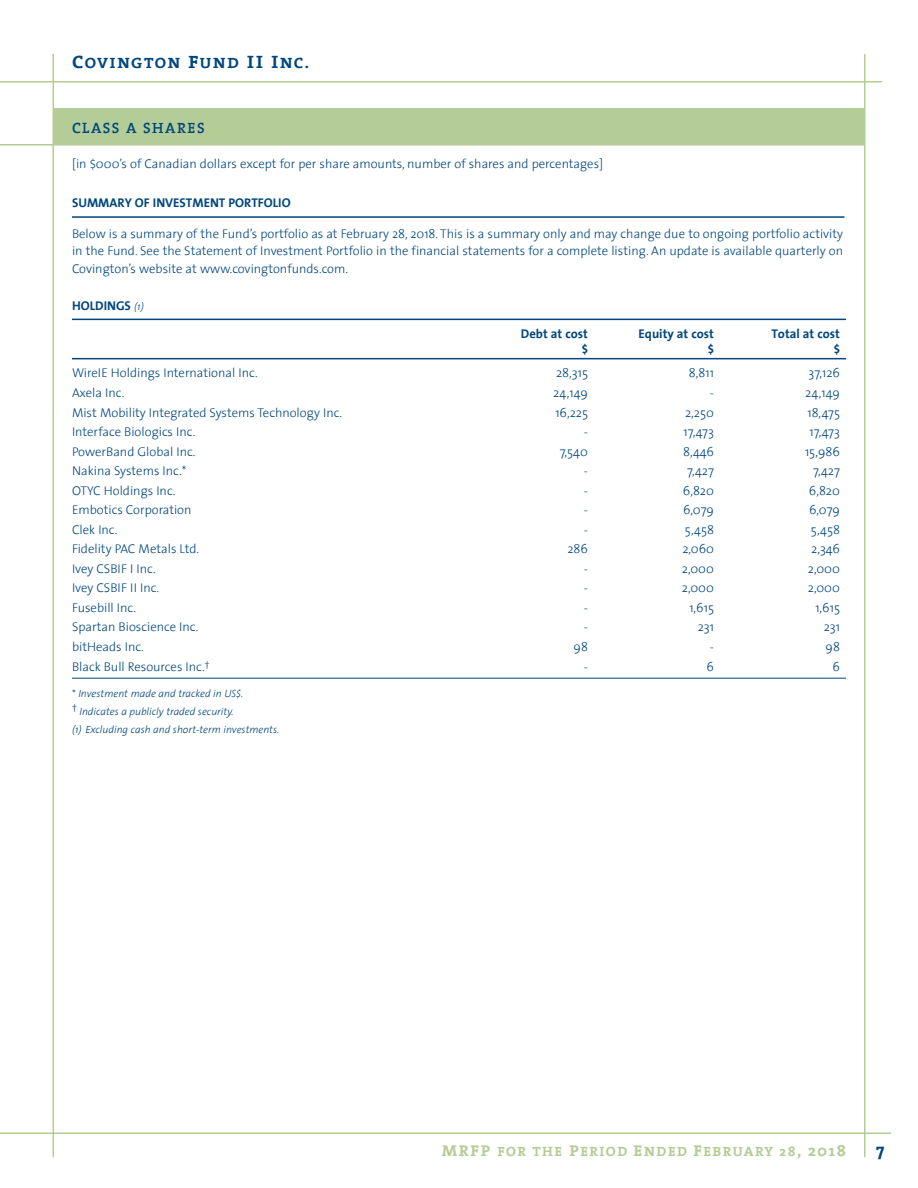
<style>
.page{position:relative;width:918px;height:1188px;background:#fff}
.page>*{position:absolute;margin:0;border:0;box-sizing:border-box;transform-origin:0 0}
.t1{font:700 18px "The Serif";color:#00467e}
.t2{font:700 15px "The Serif";letter-spacing:.1em;color:#00467e;scale:1.08 1}
.Cov_Heading{font:600 15px "The Serif";letter-spacing:.1em;color:#00467e}
.t3{font:700 13.5px "The Serif";letter-spacing:.1em;color:#b4cc95;scale:1.05 1}
.Cov_MRFP_Mice_Type{font:300 12.75px/17.2px "The Sans";color:#00467e;text-align:justify}
.Cov_MRFP_Body_Copy{font:300 12.75px "The Sans";color:#00467e}
.Cov_MRFP_Mice_Type-2{font:700 12.75px "The Sans";color:#00467e}
.Cov_MRFP_Body_Headin{font:700 12.75px "The Sans";color:#00467e}
.CSAR_Mice_Type{font:italic 300 10.5px "The Sans";color:#00467e}
.Cov_MRFP_Mice_Type-3{font:italic 300 10.5px "The Sans";color:#00467e}
.s1{font-size:18px}
.s2{font-weight:300;font-style:italic;font-size:10.5px}
.s3{font-style:normal}
.s4{font-size:15.75px}
</style>
<div class="page">
<hr style="left:52px;top:54px;width:2px;height:1103px;background:#b4cc95">
<hr style="left:864px;top:54px;width:2px;height:1103px;background:#b4cc95">
<hr style="left:0;top:81px;width:882px;height:1px;background:#b4cc95">
<hr style="left:0;top:144px;width:865px;height:2px;background:#b4cc95">
<hr style="left:0;top:1132px;width:891px;height:2px;background:#b4cc95">
<div style="left:53px;top:108px;width:812px;height:37px;background:#b4cc95"></div>
<hr style="left:72px;top:216px;width:772px;height:2px;background:#00467e">
<hr style="left:72px;top:319px;width:396px;height:1px;background:#00467e">
<hr style="left:468px;top:319px;width:126px;height:1px;background:#00467e">
<hr style="left:594px;top:319px;width:126px;height:1px;background:#00467e">
<hr style="left:720px;top:319px;width:126px;height:1px;background:#00467e">
<hr style="left:72px;top:678px;width:396px;height:1px;background:#00467e">
<hr style="left:468px;top:678px;width:126px;height:1px;background:#00467e">
<hr style="left:594px;top:678px;width:126px;height:1px;background:#00467e">
<hr style="left:720px;top:678px;width:126px;height:1px;background:#00467e">
<hr style="left:72px;top:358px;width:396px;height:1px;background:#00467e">
<hr style="left:468px;top:358px;width:126px;height:1px;background:#00467e">
<hr style="left:594px;top:358px;width:126px;height:1px;background:#00467e">
<hr style="left:720px;top:358px;width:126px;height:1px;background:#00467e">
<p class="t2" style="left:72px;top:50px;width:221px"><span class="s1">C</span>OVINGTON <span class="s1">F</span>UND <span class="s1">II I</span>NC.</p>
<p class="Cov_Heading" style="left:72px;top:115px;width:134px">CLASS A SHARES</p>
<p class="Cov_MRFP_Body_Copy" style="left:72px;top:153px;width:533px">[in $000’s of Canadian dollars except for per share amounts, number of shares and percentages]</p>
<p class="Cov_MRFP_Body_Headin" style="left:72px;top:192px;width:220px">SUMMARY OF INVESTMENT PORTFOLIO</p>
<p class="Cov_MRFP_Mice_Type" style="left:72px;top:225px;width:773px">Below is a summary of the Fund’s portfolio as at February 28, 2018. This is a summary only and may change due to ongoing portfolio activity in the Fund. See the Statement of Investment Portfolio in the financial statements for a complete listing. An update is available quarterly on Covington’s website at www.covingtonfunds.com.</p>
<p class="Cov_MRFP_Mice_Type-2" style="left:72px;top:295px;width:73px">HOLDINGS <span class="s2">(1)</span></p>
<p class="Cov_MRFP_Mice_Type-2" style="left:521px;top:323px;width:69px">Debt at cost</p>
<p class="Cov_MRFP_Mice_Type-2" style="left:582px;top:338px;width:8px">$</p>
<p class="Cov_MRFP_Mice_Type-2" style="left:771px;top:323px;width:70px">Total at cost</p>
<p class="Cov_MRFP_Mice_Type-2" style="left:834px;top:338px;width:8px">$</p>
<p class="Cov_MRFP_Mice_Type-2" style="left:639px;top:323px;width:77px">Equity at cost</p>
<p class="Cov_MRFP_Mice_Type-2" style="left:708px;top:338px;width:8px">$</p>
<p class="Cov_MRFP_Mice_Type" style="left:72px;top:363px;width:187px">WireIE Holdings International Inc.</p>
<p class="Cov_MRFP_Mice_Type" style="left:556px;top:363px;width:33px">28,315</p>
<p class="Cov_MRFP_Mice_Type" style="left:689px;top:363px;width:27px">8,811</p>
<p class="Cov_MRFP_Mice_Type" style="left:809px;top:363px;width:33px">37,126</p>
<p class="Cov_MRFP_Mice_Type" style="left:72px;top:384px;width:54px">Axela Inc.</p>
<p class="Cov_MRFP_Mice_Type" style="left:553px;top:384px;width:36px">24,149</p>
<p class="Cov_MRFP_Mice_Type" style="left:710px;top:384px;width:6px">-</p>
<p class="Cov_MRFP_Mice_Type" style="left:805px;top:384px;width:36px">24,149</p>
<p class="Cov_MRFP_Mice_Type" style="left:72px;top:403px;width:272px">Mist Mobility Integrated Systems Technology Inc.</p>
<p class="Cov_MRFP_Mice_Type" style="left:555px;top:403px;width:34px">16,225</p>
<p class="Cov_MRFP_Mice_Type" style="left:685px;top:403px;width:30px">2,250</p>
<p class="Cov_MRFP_Mice_Type" style="left:807px;top:403px;width:34px">18,475</p>
<p class="Cov_MRFP_Mice_Type" style="left:72px;top:423px;width:125px">Interface Biologics Inc.</p>
<p class="Cov_MRFP_Mice_Type" style="left:584px;top:423px;width:6px">-</p>
<p class="Cov_MRFP_Mice_Type" style="left:684px;top:423px;width:32px">17,473</p>
<p class="Cov_MRFP_Mice_Type" style="left:810px;top:423px;width:32px">17,473</p>
<p class="Cov_MRFP_Mice_Type" style="left:72px;top:442px;width:125px">PowerBand Global Inc.</p>
<p class="Cov_MRFP_Mice_Type" style="left:560px;top:442px;width:30px">7,540</p>
<p class="Cov_MRFP_Mice_Type" style="left:683px;top:442px;width:32px">8,446</p>
<p class="Cov_MRFP_Mice_Type" style="left:805px;top:442px;width:36px">15,986</p>
<p class="Cov_MRFP_Mice_Type" style="left:72px;top:462px;width:116px">Nakina Systems Inc.*</p>
<p class="Cov_MRFP_Mice_Type" style="left:584px;top:462px;width:6px">-</p>
<p class="Cov_MRFP_Mice_Type" style="left:687px;top:462px;width:28px">7,427</p>
<p class="Cov_MRFP_Mice_Type" style="left:813px;top:462px;width:28px">7,427</p>
<p class="Cov_MRFP_Mice_Type" style="left:72px;top:481px;width:105px">OTYC Holdings Inc.</p>
<p class="Cov_MRFP_Mice_Type" style="left:584px;top:481px;width:6px">-</p>
<p class="Cov_MRFP_Mice_Type" style="left:683px;top:481px;width:33px">6,820</p>
<p class="Cov_MRFP_Mice_Type" style="left:809px;top:481px;width:33px">6,820</p>
<p class="Cov_MRFP_Mice_Type" style="left:72px;top:501px;width:121px">Embotics Corporation</p>
<p class="Cov_MRFP_Mice_Type" style="left:584px;top:501px;width:6px">-</p>
<p class="Cov_MRFP_Mice_Type" style="left:683px;top:501px;width:32px">6,079</p>
<p class="Cov_MRFP_Mice_Type" style="left:809px;top:501px;width:32px">6,079</p>
<p class="Cov_MRFP_Mice_Type" style="left:72px;top:520px;width:47px">Clek Inc.</p>
<p class="Cov_MRFP_Mice_Type" style="left:584px;top:520px;width:6px">-</p>
<p class="Cov_MRFP_Mice_Type" style="left:685px;top:520px;width:31px">5,458</p>
<p class="Cov_MRFP_Mice_Type" style="left:811px;top:520px;width:31px">5,458</p>
<p class="Cov_MRFP_Mice_Type" style="left:72px;top:540px;width:129px">Fidelity PAC Metals Ltd.</p>
<p class="Cov_MRFP_Mice_Type" style="left:567px;top:540px;width:22px">286</p>
<p class="Cov_MRFP_Mice_Type" style="left:682px;top:540px;width:33px">2,060</p>
<p class="Cov_MRFP_Mice_Type" style="left:811px;top:540px;width:30px">2,346</p>
<p class="Cov_MRFP_Mice_Type" style="left:72px;top:559px;width:85px">Ivey CSBIF I Inc.</p>
<p class="Cov_MRFP_Mice_Type" style="left:584px;top:559px;width:6px">-</p>
<p class="Cov_MRFP_Mice_Type" style="left:682px;top:559px;width:34px">2,000</p>
<p class="Cov_MRFP_Mice_Type" style="left:808px;top:559px;width:34px">2,000</p>
<p class="Cov_MRFP_Mice_Type" style="left:72px;top:579px;width:89px">Ivey CSBIF II Inc.</p>
<p class="Cov_MRFP_Mice_Type" style="left:584px;top:579px;width:6px">-</p>
<p class="Cov_MRFP_Mice_Type" style="left:682px;top:579px;width:34px">2,000</p>
<p class="Cov_MRFP_Mice_Type" style="left:808px;top:579px;width:34px">2,000</p>
<p class="Cov_MRFP_Mice_Type" style="left:72px;top:598px;width:66px">Fusebill Inc.</p>
<p class="Cov_MRFP_Mice_Type" style="left:584px;top:598px;width:6px">-</p>
<p class="Cov_MRFP_Mice_Type" style="left:689px;top:598px;width:26px">1,615</p>
<p class="Cov_MRFP_Mice_Type" style="left:815px;top:598px;width:26px">1,615</p>
<p class="Cov_MRFP_Mice_Type" style="left:72px;top:618px;width:128px">Spartan Bioscience Inc.</p>
<p class="Cov_MRFP_Mice_Type" style="left:584px;top:618px;width:6px">-</p>
<p class="Cov_MRFP_Mice_Type" style="left:698px;top:618px;width:18px">231</p>
<p class="Cov_MRFP_Mice_Type" style="left:824px;top:618px;width:18px">231</p>
<p class="Cov_MRFP_Mice_Type" style="left:72px;top:637px;width:73px">bitHeads Inc.</p>
<p class="Cov_MRFP_Mice_Type" style="left:574px;top:637px;width:16px">98</p>
<p class="Cov_MRFP_Mice_Type" style="left:710px;top:637px;width:6px">-</p>
<p class="Cov_MRFP_Mice_Type" style="left:826px;top:637px;width:16px">98</p>
<p class="Cov_MRFP_Mice_Type" style="left:72px;top:658px;width:139px">Black Bull Resources Inc.<sup>†</sup></p>
<p class="Cov_MRFP_Mice_Type" style="left:584px;top:658px;width:6px">-</p>
<p class="Cov_MRFP_Mice_Type" style="left:707px;top:658px;width:9px">6</p>
<p class="Cov_MRFP_Mice_Type" style="left:833px;top:658px;width:9px">6</p>
<p class="CSAR_Mice_Type" style="left:72px;top:684px;width:173px"><span class="s3">*</span> Investment made and tracked in US$.</p>
<p class="CSAR_Mice_Type" style="left:72px;top:702px;width:163px"><sup>†</sup> Indicates a publicly traded security.</p>
<p class="Cov_MRFP_Mice_Type-3" style="left:72px;top:720px;width:209px">(1) Excluding cash and short-term investments.</p>
<p class="t3" style="left:442px;top:1141px;width:387px"><span class="s4">MRFP</span> FOR THE <span class="s4">P</span>ERIOD <span class="s4">E</span>NDED <span class="s4">F</span>EBRUARY 28<span class="s4">, 2018</span></p>
<h1 class="t1" style="left:876px;top:1135px;width:10px">7</h1>
</div>
